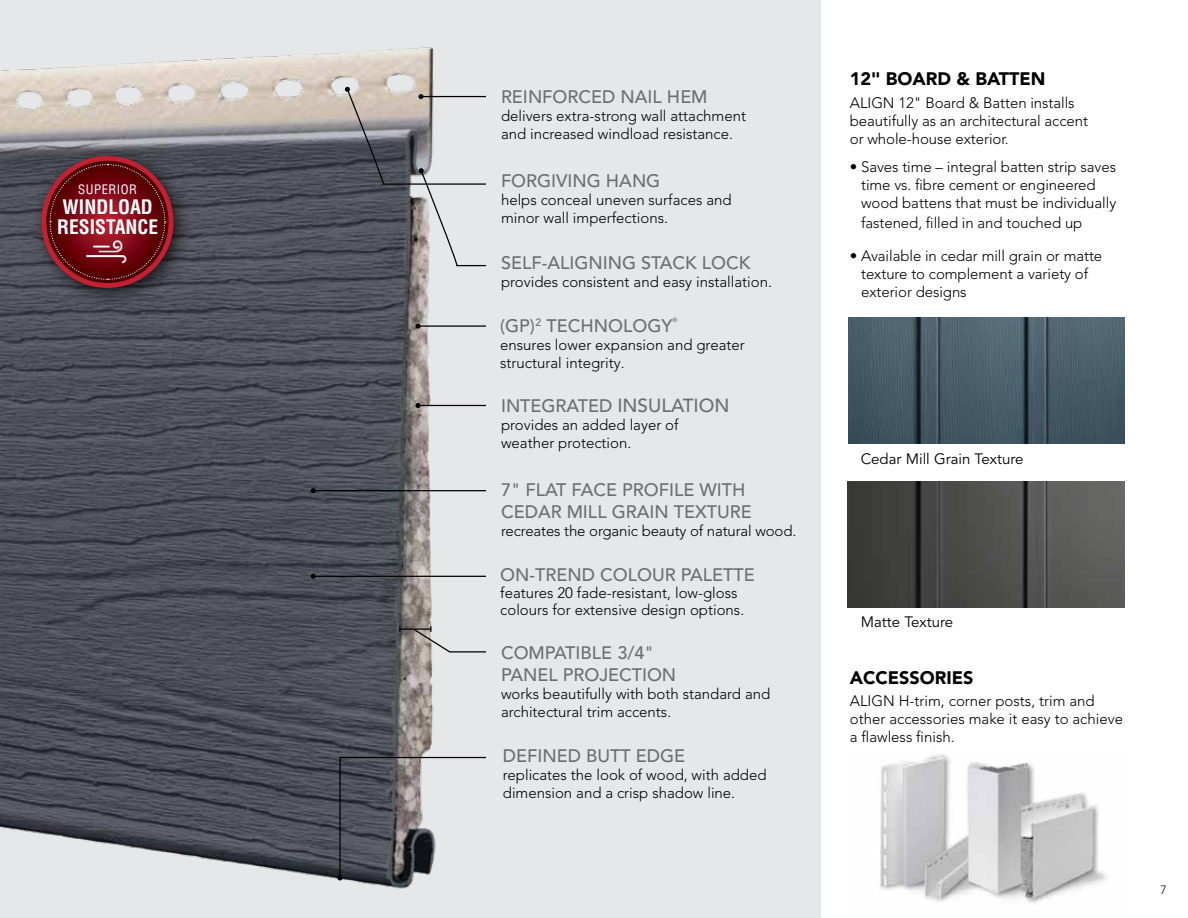
<style>
.page{position:relative;width:1188px;height:918px;background:#fff}
.page>*{position:absolute;margin:0;border:0;box-sizing:border-box;transform-origin:0 0}
.t1{font:700 condensed 19.5px/20.2px "Helvetica LT Std";color:#fff}
.t2{font:500 18px/21.6px "Avenir LT Pro";color:#6d6e71}
.t3{font:900 18px "Avenir LT Pro";color:#000}
.t4{font:300 15px/18px "Avenir LT Pro";color:#000}
.t5{font:15px "Avenir LT Pro";color:#000}
.t6{font:condensed 12.75px "Helvetica LT Pro";letter-spacing:.04em;color:#fff}
.t7{font:300 12px "Avenir LT Pro";color:#000}
.t8{font:500 6.15px "Avenir LT Pro";color:#6d6e71}
.s1{font-size:18.9px}
</style>
<div class="page">
<div style="left:0;top:0;width:821px;height:918px;background:#e6e7e8"></div>
<img style="left:0;top:47px;width:457px;height:842px">
<svg style="left:345px;top:87px;width:141px;height:180px"></svg>
<hr style="left:418px;top:405px;width:68px;height:1px;background:#000">
<svg style="left:415px;top:403px;width:5px;height:5px"></svg>
<hr style="left:313px;top:576px;width:173px;height:1px;background:#000">
<svg style="left:311px;top:574px;width:5px;height:5px"></svg>
<hr style="left:400px;top:628px;width:31px;height:2px;background:#000">
<svg style="left:413px;top:626px;width:73px;height:27px"></svg>
<svg style="left:337px;top:756px;width:149px;height:124px"></svg>
<hr style="left:418px;top:325px;width:68px;height:2px;background:#000">
<svg style="left:415px;top:324px;width:5px;height:5px"></svg>
<hr style="left:313px;top:490px;width:173px;height:1px;background:#000">
<svg style="left:311px;top:488px;width:5px;height:5px"></svg>
<div style="left:29px;top:144px;width:166px;height:165px;background:#000;opacity:.75"></div>
<svg style="left:44px;top:158px;width:127px;height:128px"></svg>
<div style="left:41px;top:156px;width:132px;height:132px;border:5px solid #c32032;border-radius:50%"></div>
<svg style="left:49px;top:164px;width:117px;height:116px;background:#720f18"></svg>
<img style="left:84px;top:238px;width:44px;height:26px">
<img style="left:848px;top:481px;width:277px;height:126px">
<img style="left:848px;top:318px;width:277px;height:125px">
<img style="left:880px;top:754px;width:228px;height:149px">
<p class="t6" style="left:78px;top:181px;width:60px">SUPERIOR</p>
<h1 class="t1" style="left:57px;top:197px;width:102px">WINDLOAD<br>RESISTANCE</h1>
<p class="t2" style="left:501px;top:87px;width:208px">REINFORCED NAIL HEM</p>
<p class="t4" style="left:501px;top:107px;width:247px">delivers extra-strong wall attachment and increased windload resistance.</p>
<p class="t2" style="left:501px;top:171px;width:161px">FORGIVING HANG</p>
<p class="t4" style="left:501px;top:191px;width:232px">helps conceal uneven surfaces and minor wall imperfections.</p>
<p class="t2" style="left:501px;top:252px;width:251px">SELF-ALIGNING STACK LOCK</p>
<p class="t4" style="left:501px;top:273px;width:272px">provides consistent and easy installation.</p>
<p class="t2" style="left:500px;top:315px;width:174px">(GP)<sup>2</sup> TECHNOLOGY</p>
<p class="t8" style="left:672px;top:316px;width:6px">®</p>
<p class="t4" style="left:500px;top:335px;width:246px">ensures lower expansion and greater structural integrity.</p>
<p class="t2" style="left:501px;top:396px;width:230px">INTEGRATED <span class="s1">INSULATION</span></p>
<p class="t4" style="left:501px;top:416px;width:179px">provides an added layer of weather protection.</p>
<p class="t2" style="left:501px;top:480px;width:252px">7" FLAT FACE PROFILE WITH<br>CEDAR MILL GRAIN TEXTURE</p>
<p class="t4" style="left:501px;top:522px;width:297px">recreates the organic beauty of natural wood.</p>
<p class="t2" style="left:500px;top:564px;width:256px">ON-TREND COLOUR PALETTE</p>
<p class="t4" style="left:500px;top:584px;width:246px;line-height:17.1px">features 20 fade-resistant, low-gloss colours for extensive design options.</p>
<p class="t2" style="left:501px;top:642px;width:177px">COMPATIBLE 3/4"<br>PANEL PROJECTION</p>
<p class="t4" style="left:501px;top:685px;width:271px">works beautifully with both standard and architectural trim accents.</p>
<p class="t2" style="left:503px;top:745px;width:184px">DEFINED BUTT EDGE</p>
<p class="t4" style="left:503px;top:766px;width:265px">replicates the look of wood, with added dimension and a crisp shadow line.</p>
<p class="t3" style="left:850px;top:68px;width:197px">12" BOARD &amp; BATTEN</p>
<p class="t4" style="left:850px;top:93px;width:240px">ALIGN 12" Board &amp; Batten installs beautifully as an architectural accent or whole-house exterior.</p>
<p class="t4" style="left:861px;top:158px;width:257px;text-indent:-11px">• Saves time – integral batten strip saves time vs. fibre cement or engineered wood battens that must be individually</p>
<p class="t4" style="left:861px;top:213px;width:223px">fastened, filled in and touched up</p>
<p class="t4" style="left:861px;top:246px;width:243px;text-indent:-11px">• Available in cedar mill grain or matte texture to complement a variety of exterior designs</p>
<p class="t5" style="left:861px;top:449px;width:164px">Cedar Mill Grain Texture</p>
<p class="t5" style="left:861px;top:613px;width:94px">Matte Texture</p>
<p class="t3" style="left:850px;top:667px;width:125px">ACCESSORIES</p>
<p class="t4" style="left:850px;top:692px;width:275px">ALIGN H-trim, corner posts, trim and other accessories make it easy to achieve a flawless finish.</p>
<p class="t7" style="left:1161px;top:883px;width:8px">7</p>
</div>
